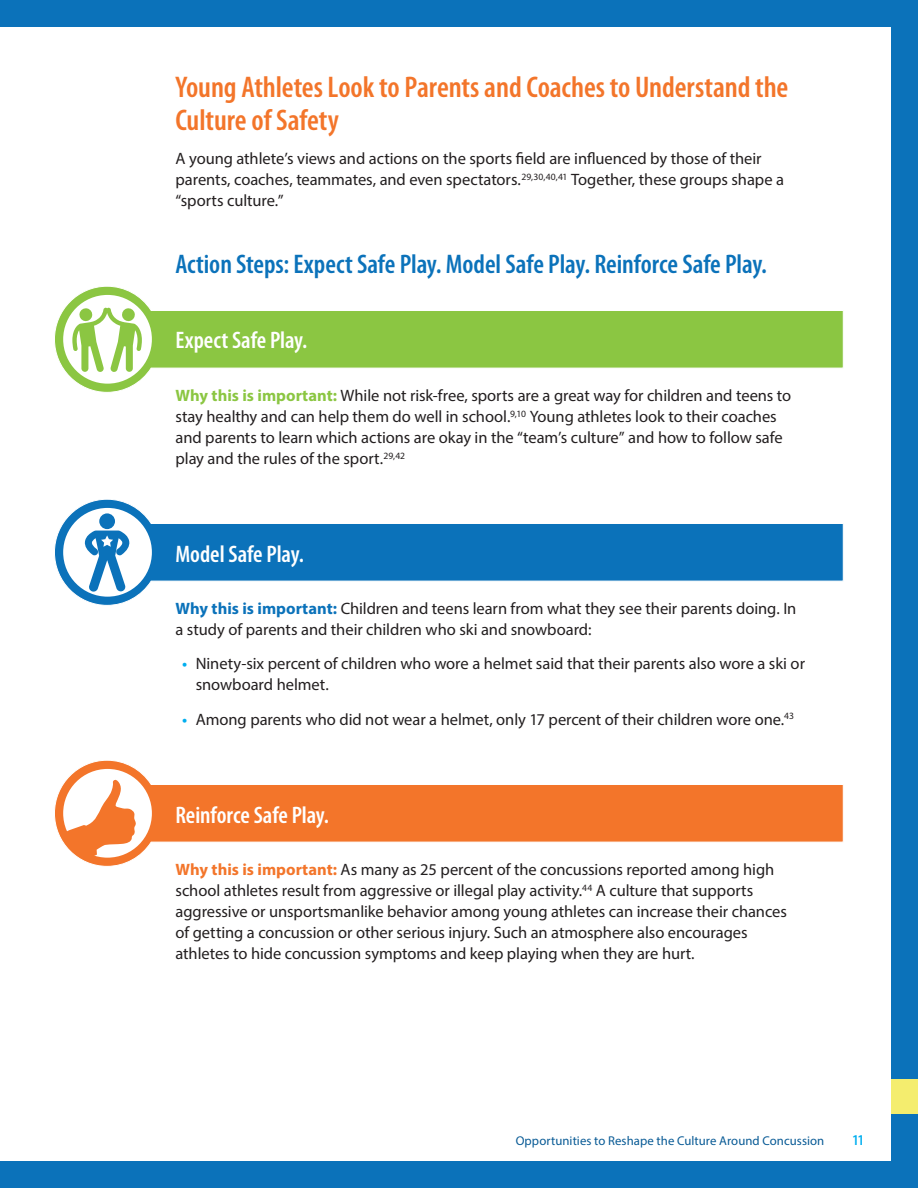
<style>
.page{position:relative;width:918px;height:1188px;background:#0b72ba}
.page>*{position:absolute;margin:0;border:0;box-sizing:border-box;transform-origin:0 0}
.t1{font:600 condensed 30px/33px "Myriad Pro";letter-spacing:-.005em;color:#f3752a}
.t2{font:600 condensed 27px "Myriad Pro";letter-spacing:-.005em;color:#0b72ba}
.t3{font:600 condensed 24px "Myriad Pro";color:#fff}
.t4{font:16.5px/21px "Myriad Pro";letter-spacing:-.005em;color:#231f20}
.t5{font:600 16.5px "Myriad Pro";color:#00aeef}
.t6{font:600 condensed 15px "Myriad Pro";color:#00aeef}
.t7{font:12.75px "Myriad Pro";letter-spacing:.005em;color:#085a95}
.s1{font-weight:700;color:#8bc642}
.s2{font-weight:700;color:#0b72ba}
.s3{font-weight:700;color:#f3752a}
</style>
<div class="page">
<div style="left:0;top:1079px;width:918px;height:35px;background:#f4ed6e"></div>
<div style="left:0;top:27px;width:891px;height:1134px;background:#fff"></div>
<svg style="left:54px;top:286px;width:790px;height:107px"></svg>
<div style="left:63px;top:295px;width:89px;height:89px;background:#fff;border-radius:50%"></div>
<svg style="left:54px;top:499px;width:790px;height:107px"></svg>
<div style="left:63px;top:508px;width:89px;height:89px;background:#fff;border-radius:50%"></div>
<svg style="left:54px;top:760px;width:790px;height:107px"></svg>
<div style="left:63px;top:769px;width:89px;height:89px;background:#fff;border-radius:50%"></div>
<svg style="left:72px;top:308px;width:70px;height:64px"></svg>
<svg style="left:58px;top:778px;width:78px;height:79px"></svg>
<div style="left:99px;top:513px;width:16px;height:16px;background:#0b72ba;border-radius:50%"></div>
<svg style="left:85px;top:531px;width:45px;height:61px"></svg>
<h3 class="t1" style="left:176px;top:70px;width:614px">Young Athletes Look to Parents and Coaches to Understand the<br>Culture of Safety</h3>
<p class="t4" style="left:176px;top:148px;width:610px">A young athlete’s views and actions on the sports field are influenced by those of their parents, coaches, teammates, and even spectators.<sup>29,30,40,41</sup> Together, these groups shape a “sports culture.”</p>
<h4 class="t2" style="left:176px;top:247px;width:593px">Action Steps: Expect Safe Play. Model Safe Play. Reinforce Safe Play.</h4>
<h5 class="t3" style="left:176px;top:326px;width:133px">Expect Safe Play.</h5>
<p class="t4" style="left:175px;top:385px;width:617px"><span class="s1">Why this is important:</span> While not risk-free, sports are a great way for children and teens to stay healthy and can help them do well in school.<sup>9,10</sup> Young athletes look to their coaches and parents to learn which actions are okay in the “team’s culture” and how to follow safe play and the rules of the sport.<sup>29,42</sup></p>
<h5 class="t3" style="left:176px;top:539px;width:130px">Model Safe Play.</h5>
<p class="t4" style="left:176px;top:597px;width:622px"><span class="s2">Why this is important:</span> Children and teens learn from what they see their parents doing. In a study of parents and their children who ski and snowboard:</p>
<p class="t5" style="left:182px;top:653px;width:7px">•</p>
<p class="t4" style="left:196px;top:653px;width:611px">Ninety-six percent of children who wore a helmet said that their parents also wore a ski or snowboard helmet.</p>
<p class="t4" style="left:196px;top:708px;width:600px">Among parents who did not wear a helmet, only 17 percent of their children wore one.<sup>43</sup></p>
<p class="t5" style="left:182px;top:709px;width:7px">•</p>
<h5 class="t3" style="left:176px;top:800px;width:155px">Reinforce Safe Play.</h5>
<p class="t4" style="left:176px;top:859px;width:613px"><span class="s3">Why this is important:</span> As many as 25 percent of the concussions reported among high school athletes result from aggressive or illegal play activity.<sup>44</sup> A culture that supports aggressive or unsportsmanlike behavior among young athletes can increase their chances of getting a concussion or other serious injury. Such an atmosphere also encourages athletes to hide concussion symptoms and keep playing when they are hurt.</p>
<p class="t7" style="left:516px;top:1133px;width:310px">Opportunities to Reshape the Culture Around Concussion</p>
<p class="t6" style="left:853px;top:1131px;width:13px">11</p>
</div>
